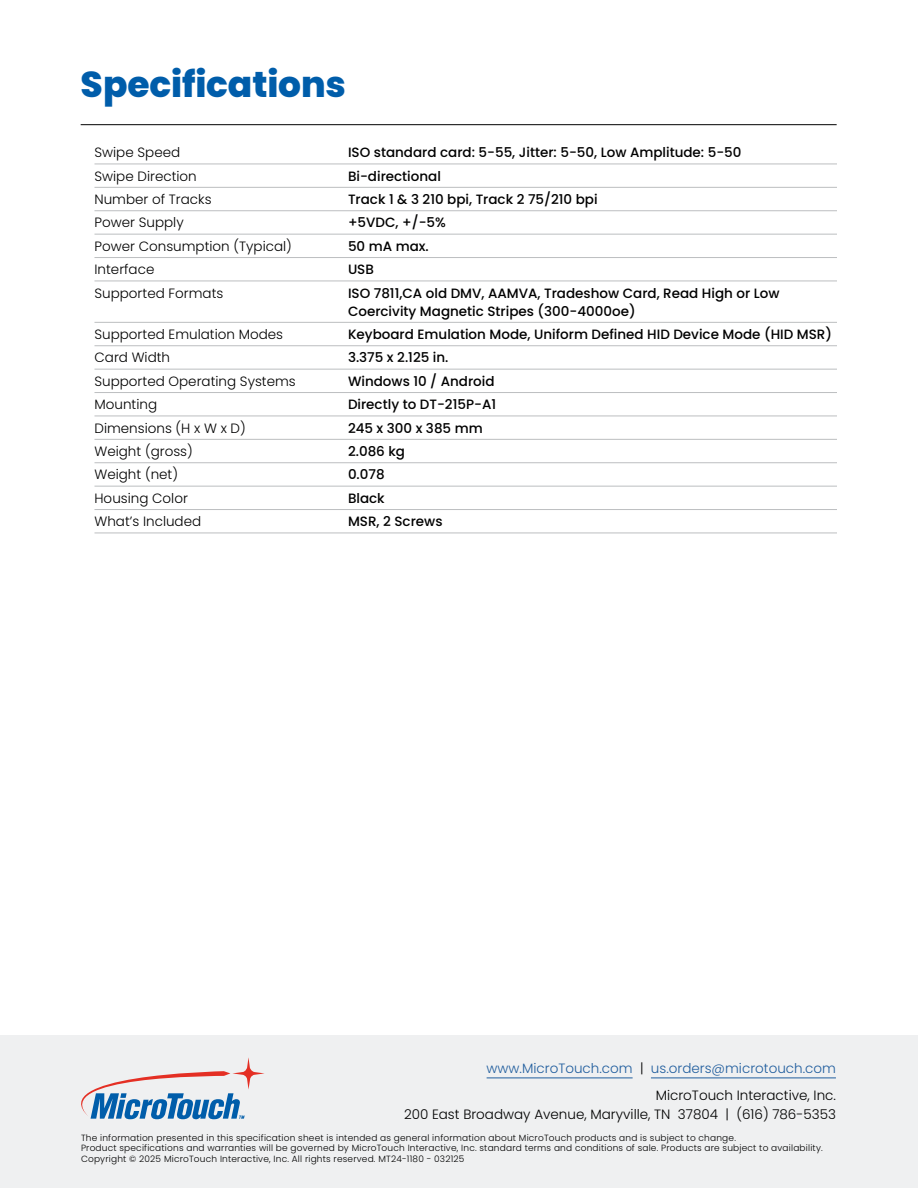
<style>
.page{position:relative;width:918px;height:1188px;background:#fff}
.page>*{position:absolute;margin:0;border:0;box-sizing:border-box;transform-origin:0 0}
.Page_Header{font:800 36px "Poppins";letter-spacing:-.005em;color:#005daa}
.Bullets{font:500 13.5px/18px "Poppins";color:#000}
.Bullets-2{font:300 13.5px "Poppins";color:#000}
.Contact{font:300 13.5px/19.5px "Poppins";color:#000;text-align:right}
.Contact-2{font:300 13.5px "Poppins";color:#215e9e}
.Legal{font:300 9px/10.8px "Poppins";letter-spacing:.02em;color:#000}
.s1{color:#000}
</style>
<div class="page">
<hr style="left:81px;top:124px;width:756px;height:1px;background:#000">
<hr style="left:94px;top:164px;width:743px;height:1px;background:#bcbec0">
<hr style="left:94px;top:187px;width:743px;height:1px;background:#bcbec0">
<hr style="left:94px;top:210px;width:743px;height:1px;background:#bcbec0">
<hr style="left:94px;top:234px;width:743px;height:1px;background:#bcbec0">
<hr style="left:94px;top:257px;width:743px;height:1px;background:#bcbec0">
<hr style="left:94px;top:281px;width:743px;height:1px;background:#bcbec0">
<hr style="left:94px;top:322px;width:743px;height:1px;background:#bcbec0">
<hr style="left:94px;top:345px;width:743px;height:1px;background:#bcbec0">
<hr style="left:94px;top:369px;width:743px;height:1px;background:#bcbec0">
<hr style="left:94px;top:392px;width:743px;height:1px;background:#bcbec0">
<hr style="left:94px;top:416px;width:743px;height:1px;background:#bcbec0">
<hr style="left:94px;top:439px;width:743px;height:1px;background:#bcbec0">
<hr style="left:94px;top:462px;width:743px;height:1px;background:#bcbec0">
<hr style="left:94px;top:486px;width:743px;height:1px;background:#bcbec0">
<hr style="left:94px;top:509px;width:743px;height:1px;background:#bcbec0">
<hr style="left:94px;top:533px;width:743px;height:1px;background:#bcbec0">
<div style="left:0;top:1036px;width:918px;height:152px;background:#eff0f1"></div>
<svg style="left:81px;top:1057px;width:183px;height:62px"></svg>
<hr style="left:487px;top:1078px;width:146px;height:1px;background:#215e9e">
<hr style="left:651px;top:1078px;width:185px;height:1px;background:#215e9e">
<p class="Page_Header" style="left:81px;top:64px;width:267px">Specifications</p>
<p class="Bullets-2" style="left:94px;top:145px;width:87px">Swipe Speed</p>
<p class="Bullets" style="left:348px;top:144px;width:395px">ISO standard card: 5-55, Jitter: 5-50, Low Amplitude: 5-50</p>
<p class="Bullets-2" style="left:94px;top:168px;width:104px">Swipe Direction</p>
<p class="Bullets" style="left:348px;top:167px;width:94px">Bi-directional</p>
<p class="Bullets-2" style="left:94px;top:192px;width:119px">Number of Tracks</p>
<p class="Bullets" style="left:348px;top:190px;width:251px">Track 1 &amp; 3 210 bpi, Track 2 75/210 bpi</p>
<p class="Bullets-2" style="left:94px;top:215px;width:91px">Power Supply</p>
<p class="Bullets" style="left:348px;top:214px;width:100px">+5VDC, +/-5%</p>
<p class="Bullets-2" style="left:94px;top:238px;width:199px">Power Consumption (Typical)</p>
<p class="Bullets" style="left:348px;top:237px;width:82px">50 mA max.</p>
<p class="Bullets-2" style="left:94px;top:262px;width:61px">Interface</p>
<p class="Bullets" style="left:348px;top:261px;width:27px">USB</p>
<p class="Bullets-2" style="left:94px;top:285px;width:130px">Supported Formats</p>
<p class="Bullets" style="left:348px;top:284px;width:433px">ISO 7811,CA old DMV, AAMVA, Tradeshow Card, Read High or Low<br>Coercivity Magnetic Stripes (300-4000oe)</p>
<p class="Bullets-2" style="left:94px;top:327px;width:190px">Supported Emulation Modes</p>
<p class="Bullets" style="left:348px;top:325px;width:486px">Keyboard Emulation Mode, Uniform Defined HID Device Mode (HID MSR)</p>
<p class="Bullets-2" style="left:94px;top:350px;width:77px">Card Width</p>
<p class="Bullets" style="left:348px;top:349px;width:102px">3.375 x 2.125 in.</p>
<p class="Bullets-2" style="left:94px;top:373px;width:203px">Supported Operating Systems</p>
<p class="Bullets" style="left:348px;top:372px;width:148px">Windows 10 / Android</p>
<p class="Bullets-2" style="left:94px;top:397px;width:64px">Mounting</p>
<p class="Bullets" style="left:348px;top:396px;width:150px">Directly to DT-215P-A1</p>
<p class="Bullets-2" style="left:94px;top:420px;width:153px">Dimensions (H x W x D)</p>
<p class="Bullets" style="left:348px;top:419px;width:136px">245 x 300 x 385 mm</p>
<p class="Bullets-2" style="left:94px;top:444px;width:100px">Weight (gross)</p>
<p class="Bullets" style="left:348px;top:442px;width:59px">2.086 kg</p>
<p class="Bullets-2" style="left:94px;top:467px;width:85px">Weight (net)</p>
<p class="Bullets" style="left:348px;top:466px;width:38px">0.078</p>
<p class="Bullets-2" style="left:94px;top:490px;width:95px">Housing Color</p>
<p class="Bullets" style="left:348px;top:489px;width:38px">Black</p>
<p class="Bullets-2" style="left:94px;top:514px;width:108px">What’s Included</p>
<p class="Bullets" style="left:348px;top:513px;width:96px">MSR, 2 Screws</p>
<p class="Contact-2" style="left:487px;top:1061px;width:351px">www.MicroTouch.com <span class="s1">|</span> us.orders@microtouch.com</p>
<p class="Contact" style="left:404px;top:1085px;width:433px">MicroTouch Interactive, Inc.<br>200 East Broadway Avenue, Maryville, TN 37804 | (616) 786-5353</p>
<p class="Legal" style="left:81px;top:1132px;width:743px">The information presented in this specification sheet is intended as general information about MicroTouch products and is subject to change.<br>Product specifications and warranties will be governed by MicroTouch Interactive, Inc. standard terms and conditions of sale. Products are subject to availability.<br>Copyright © 2025 MicroTouch Interactive, Inc. All rights reserved. MT24-1180 - 032125</p>
</div>
